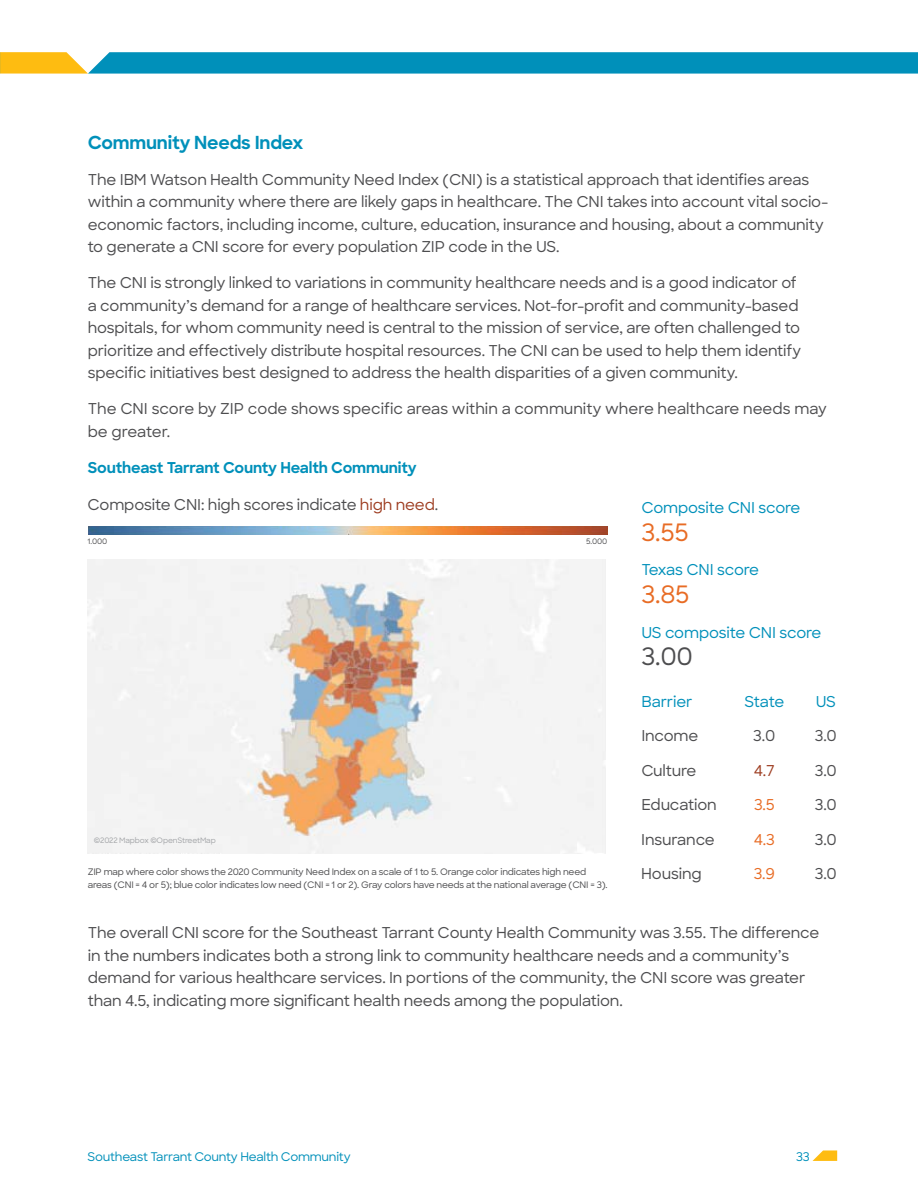
<style>
.page{position:relative;width:918px;height:1188px;background:#fff}
.page>*{position:absolute;margin:0;border:0;box-sizing:border-box;transform-origin:0 0}
.t1{font:500 24px "Sharp Sans";color:#e86c25}
.t2{font:500 24px "Sharp Sans";color:#4d4d4f}
.t3{font:700 18px "Sharp Sans";letter-spacing:-.01em;color:#0090ba}
.t4{font:500 15px/22.5px "Sharp Sans";letter-spacing:-.01em;color:#4d4d4f}
.t5{font:500 15px "Sharp Sans";letter-spacing:-.01em;color:#0090ba}
.t6{font:700 15px "Sharp Sans";letter-spacing:-.01em;color:#0090ba}
.t7{font:500 15px "Sharp Sans";color:#e86c25}
.t8{font:500 15px "Sharp Sans";color:#9e3e22}
.t9{font:500 12px "Sharp Sans";letter-spacing:-.02em;color:#0090ba}
.t10{font:500 9px/13.5px "Sharp Sans";letter-spacing:-.02em;color:#4d4d4f}
.t11{font:500 7.5px "Sharp Sans";letter-spacing:-.02em;color:#a2a4a7}
.t12{font:500 7.5px "Sharp Sans";letter-spacing:-.01em;color:#4d4d4f}
.s1{color:#9e3e22}
</style>
<div class="page">
<svg style="left:813px;top:1150px;width:24px;height:11px"></svg>
<img style="left:88px;top:560px;width:518px;height:293px">
<img style="left:88px;top:527px;width:519px;height:7px">
<svg style="left:0;top:52px;width:918px;height:22px"></svg>
<p class="t3" style="left:88px;top:129px;width:217px">Community Needs Index</p>
<p class="t4" style="left:88px;top:167px;width:742px">The IBM Watson Health Community Need Index (CNI) is a statistical approach that identifies areas within a community where there are likely gaps in healthcare. The CNI takes into account vital socio&shy;economic factors, including income, culture, education, insurance and housing, about a community to generate a CNI score for every population ZIP code in the US.</p>
<p class="t4" style="left:88px;top:271px;width:715px">The CNI is strongly linked to variations in community healthcare needs and is a good indicator of a community’s demand for a range of healthcare services. Not-for-profit and community-based hospitals, for whom community need is central to the mission of service, are often challenged to prioritize and effectively distribute hospital resources. The CNI can be used to help them identify specific initiatives best designed to address the health disparities of a given community.</p>
<p class="t4" style="left:88px;top:397px;width:741px">The CNI score by ZIP code shows specific areas within a community where healthcare needs may be greater.</p>
<p class="t6" style="left:88px;top:456px;width:331px">Southeast Tarrant County Health Community</p>
<p class="t4" style="left:88px;top:493px;width:352px">Composite CNI: high scores indicate <span class="s1">high need</span>.</p>
<p class="t12" style="left:88px;top:536px;width:21px">1.000</p>
<p class="t12" style="left:586px;top:536px;width:23px">5.000</p>
<p class="t11" style="left:94px;top:835px;width:123px">©2022 Mapbox ©OpenStreetMap</p>
<p class="t10" style="left:88px;top:865px;width:521px">ZIP map where color shows the 2020 Community Need Index on a scale of 1 to 5. Orange color indicates high need areas (CNI = 4 or 5); blue color indicates low need (CNI = 1 or 2). Gray colors have needs at the national average (CNI = 3).</p>
<p class="t5" style="left:641px;top:497px;width:161px">Composite CNI score</p>
<h1 class="t1" style="left:641px;top:514px;width:49px">3.55</h1>
<p class="t5" style="left:641px;top:559px;width:119px">Texas CNI score</p>
<h1 class="t1" style="left:641px;top:577px;width:50px">3.85</h1>
<p class="t5" style="left:641px;top:621px;width:182px">US composite CNI score</p>
<h1 class="t2" style="left:641px;top:639px;width:53px">3.00</h1>
<p class="t5" style="left:641px;top:690px;width:53px">Barrier</p>
<p class="t5" style="left:745px;top:690px;width:41px">State</p>
<p class="t5" style="left:816px;top:690px;width:22px">US</p>
<p class="t4" style="left:641px;top:724px;width:59px">Income</p>
<p class="t4" style="left:753px;top:724px;width:24px">3.0</p>
<p class="t4" style="left:815px;top:724px;width:24px">3.0</p>
<p class="t4" style="left:641px;top:758px;width:57px">Culture</p>
<p class="t8" style="left:754px;top:759px;width:22px">4.7</p>
<p class="t4" style="left:815px;top:758px;width:24px">3.0</p>
<p class="t4" style="left:641px;top:793px;width:77px">Education</p>
<p class="t7" style="left:754px;top:794px;width:22px">3.5</p>
<p class="t4" style="left:815px;top:793px;width:24px">3.0</p>
<p class="t4" style="left:641px;top:827px;width:75px">Insurance</p>
<p class="t7" style="left:754px;top:828px;width:23px">4.3</p>
<p class="t4" style="left:815px;top:827px;width:24px">3.0</p>
<p class="t4" style="left:641px;top:862px;width:62px">Housing</p>
<p class="t7" style="left:754px;top:863px;width:23px">3.9</p>
<p class="t4" style="left:815px;top:862px;width:24px">3.0</p>
<p class="t4" style="left:88px;top:921px;width:733px">The overall CNI score for the Southeast Tarrant County Health Community was 3.55. The difference in the numbers indicates both a strong link to community healthcare needs and a community’s demand for various healthcare services. In portions of the community, the CNI score was greater than 4.5, indicating more significant health needs among the population.</p>
<p class="t9" style="left:88px;top:1147px;width:265px">Southeast Tarrant County Health Community</p>
<p class="t9" style="left:796px;top:1147px;width:15px">33</p>
</div>
